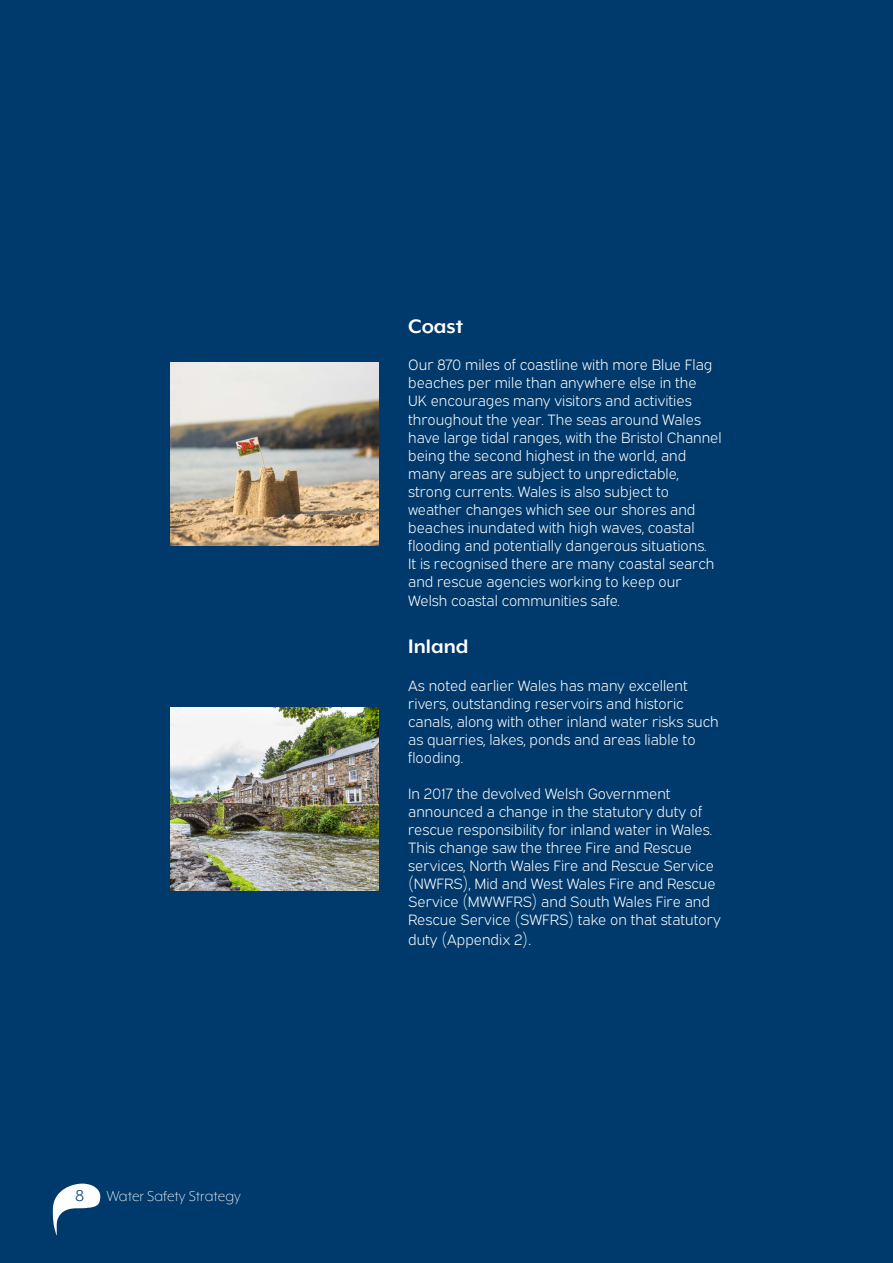
<style>
.page{position:relative;width:893px;height:1263px;background:#00396b}
.page>*{position:absolute;margin:0;border:0;box-sizing:border-box;transform-origin:0 0}
.t1{font:700 22.5px "Mr Eaves XL Mod OT";color:#fff}
.t2{font:300 16.5px "Mr Eaves XL Mod OT";color:#fff}
.t3{font:15px/18px "Expressway Lt";color:#fff}
.s1{font-weight:400;font-size:18px;color:#00396b}
.s2{font-family:"Mr Eaves XL Mod OT";font-size:16.5px}
</style>
<div class="page">
<img style="left:170px;top:363px;width:208px;height:183px">
<img style="left:170px;top:708px;width:208px;height:183px">
<svg style="left:52px;top:1183px;width:49px;height:52px"></svg>
<p class="t2" style="left:75px;top:1187px;width:167px"><span class="s1">8</span> Water Safety Strategy</p>
<h1 class="t1" style="left:408px;top:315px;width:56px">Coast</h1>
<p class="t3" style="left:408px;top:355px;width:315px">Our 870 miles of coastline with more Blue Flag beaches per mile than anywhere else in the<br>UK encourages many visitors and activities throughout the year. The seas around Wales have large tidal ranges, with the Bristol Channel being the second highest in the world, and many areas are subject to unpredictable, strong currents. Wales is also subject to weather changes which see our shores and beaches inundated with high waves, coastal flooding and potentially dangerous situations.<br>It is recognised there are many coastal search and rescue agencies working to keep our</p>
<p class="t3" style="left:408px;top:590px;width:213px">Welsh coastal communities safe.</p>
<h1 class="t1" style="left:408px;top:635px;width:62px">Inland</h1>
<p class="t3" style="left:408px;top:675px;width:312px">As noted earlier Wales has many excellent rivers, outstanding reservoirs and historic canals, along with other inland water risks such as quarries, lakes, ponds and areas liable to flooding.</p>
<p class="t3" style="left:408px;top:783px;width:314px">In 2017 the devolved Welsh Government announced a change in the statutory duty of rescue responsibility for inland water in Wales.<br>This change saw the three Fire and Rescue services, North Wales Fire and Rescue Service (NWFRS), Mid and West Wales Fire and Rescue Service (MWWFRS) and South Wales Fire and Rescue Service (SWFRS) take on that statutory</p>
<p class="t3" style="left:408px;top:929px;width:125px">duty (Appendix 2)<span class="s2">.</span></p>
</div>
